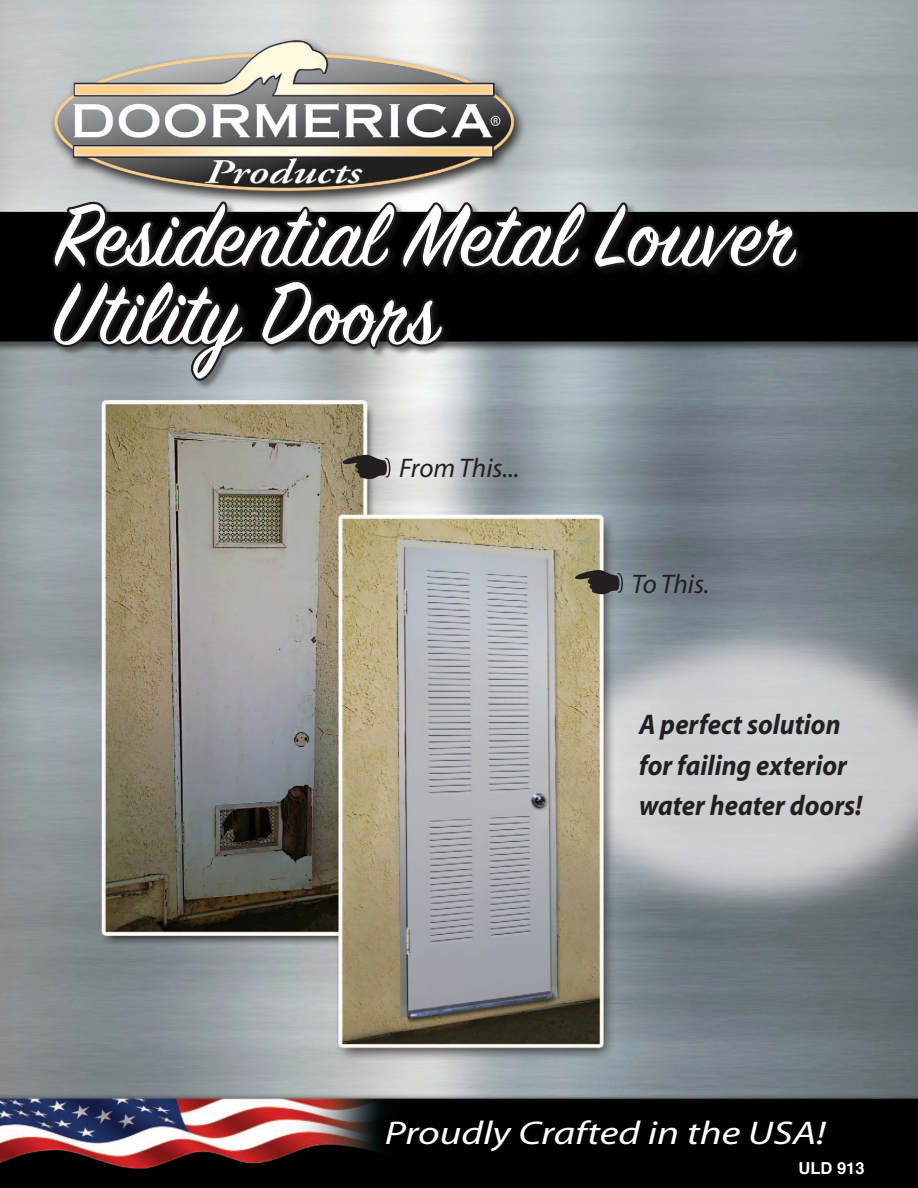
<style>
.page{position:relative;width:918px;height:1188px;background:#fff}
.page>*{position:absolute;margin:0;border:0;box-sizing:border-box;transform-origin:0 0}
.Body_Text{font:97.5px "Sign Painter House Script";color:#fff}
.sub{font:italic 33px "Myriad";color:#fff;scale:1.25 1}
.sub-2{font:italic 700 28.5px/40.5px "Myriad";color:#231f20;scale:.93 1}
.Body_Text-2{font:italic 27px "Myriad";color:#231f20}
.t1{font:700 16.5px "Helvetica";color:#fff}
</style>
<div class="page">
<img style="left:0;top:0;width:918px;height:1188px">
<div style="left:52px;top:201px;width:756px;height:190px;background:#231f20;opacity:.46"></div>
<svg style="left:47px;top:188px;width:764px;height:197px;background:#3f4042"></svg>
<svg style="left:343px;top:454px;width:47px;height:25px"></svg>
<svg style="left:575px;top:570px;width:48px;height:24px"></svg>
<p class="Body_Text" style="left:54px;top:189px;width:747px">Residential Metal Louver</p>
<p class="Body_Text" style="left:54px;top:267px;width:385px">Utility Doors</p>
<p class="Body_Text-2" style="left:399px;top:455px;width:122px">From This...</p>
<p class="Body_Text-2" style="left:632px;top:570px;width:80px">To This.</p>
<p class="sub-2" style="left:639px;top:706px;width:242px">A perfect solution for failing exterior water heater doors!</p>
<p class="sub" style="left:385px;top:1116px;width:354px">Proudly Crafted in the USA!</p>
<p class="t1" style="left:799px;top:1155px;width:68px">ULD 913</p>
</div>
